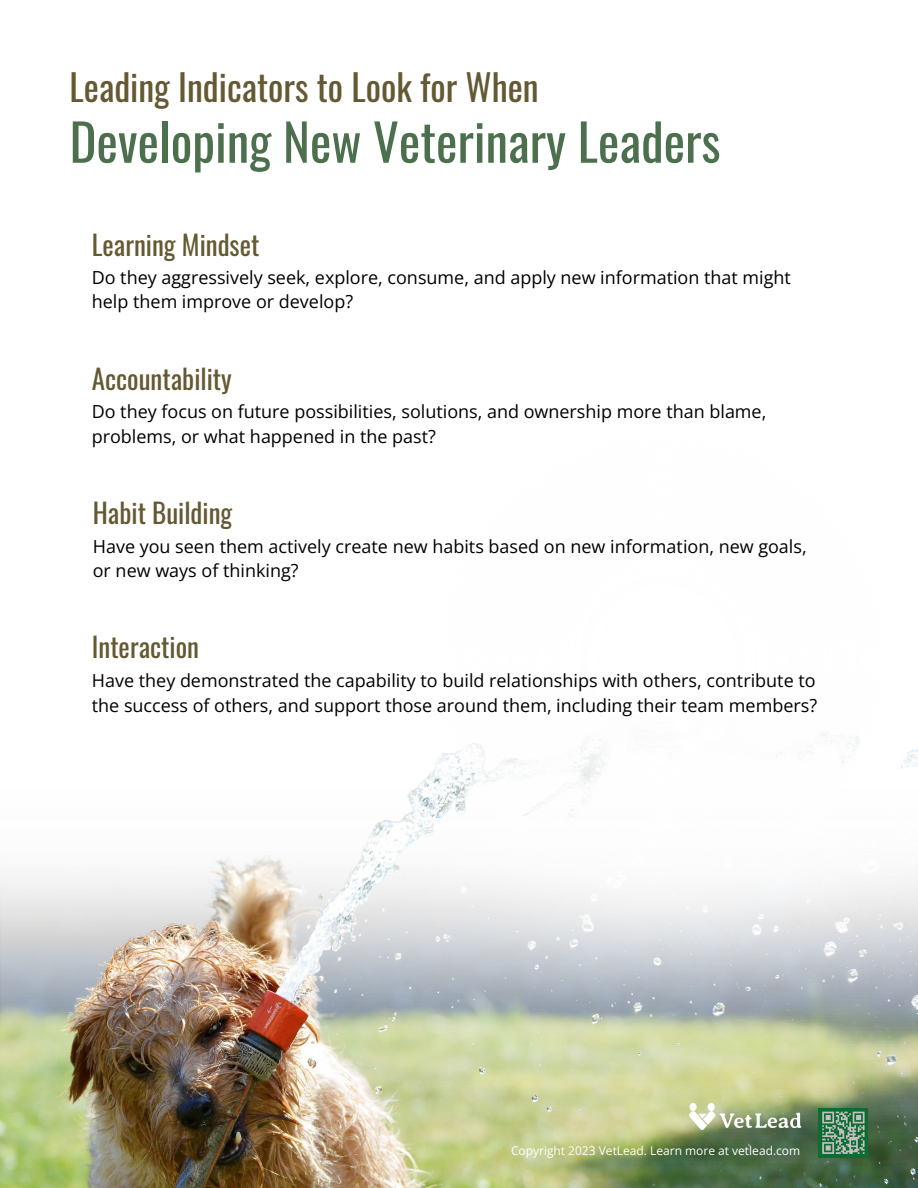
<style>
.page{position:relative;width:918px;height:1188px;background:#fff}
.page>*{position:absolute;margin:0;border:0;box-sizing:border-box;transform-origin:0 0}
.t1{font:51px "Oswald";color:#4c704e}
.t2{font:36px "Oswald";color:#645932}
.t3{font:27px "Oswald";color:#645932}
.t4{font:18px/24.8px "Open Sans";color:#000}
.t5{font:12px "Open Sans";color:#fff}
</style>
<div class="page">
<img style="left:0;top:855px;width:918px;height:333px">
<svg style="left:689px;top:1103px;width:112px;height:27px"></svg>
<img style="left:295px;top:733px;width:623px;height:293px">
<div style="left:819px;top:1108px;width:49px;height:49px;background:#0e6b31"></div>
<svg style="left:822px;top:1112px;width:43px;height:42px"></svg>
<p class="t2" style="left:70px;top:59px;width:471px">Leading Indicators to Look for When</p>
<p class="t1" style="left:70px;top:102px;width:652px">Developing New Veterinary Leaders</p>
<p class="t3" style="left:92px;top:223px;width:169px">Learning Mindset</p>
<p class="t4" style="left:92px;top:264px;width:701px">Do they aggressively seek, explore, consume, and apply new information that might help them improve or develop?</p>
<p class="t3" style="left:92px;top:358px;width:142px">Accountability</p>
<p class="t4" style="left:92px;top:399px;width:676px">Do they focus on future possibilities, solutions, and ownership more than blame, problems, or what happened in the past?</p>
<p class="t3" style="left:93px;top:492px;width:141px">Habit Building</p>
<p class="t4" style="left:93px;top:533px;width:715px">Have you seen them actively create new habits based on new information, new goals, or new ways of thinking?</p>
<p class="t3" style="left:92px;top:626px;width:109px">Interaction</p>
<p class="t4" style="left:92px;top:668px;width:727px">Have they demonstrated the capability to build relationships with others, contribute to the success of others, and support those around them, including their team members?</p>
<p class="t5" style="left:511px;top:1142px;width:291px">Copyright 2023 VetLead. Learn more at vetlead.com</p>
</div>
